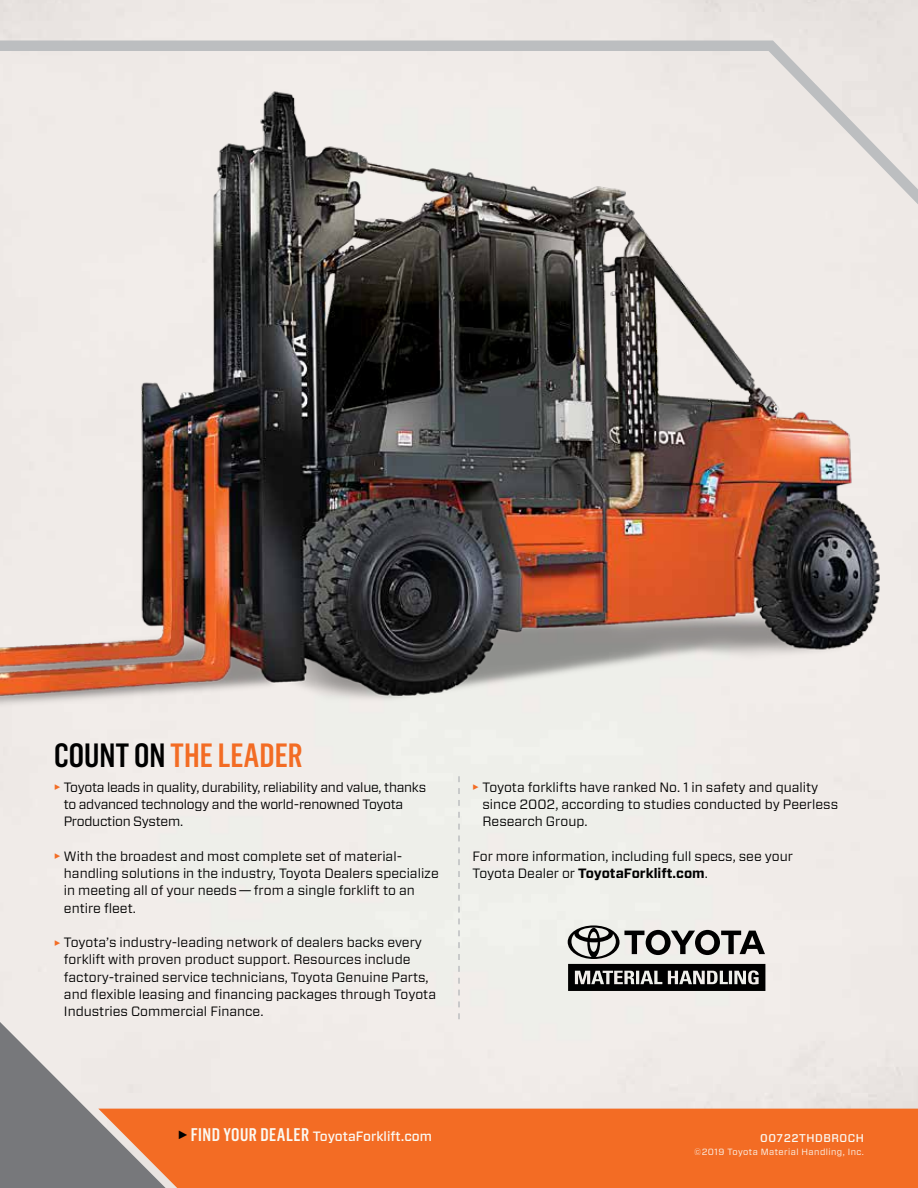
<style>
.page{position:relative;width:918px;height:1188px;background:#fff}
.page>*{position:absolute;margin:0;border:0;box-sizing:border-box;transform-origin:0 0}
.t1{font:500 33px "Flama Condensed";color:#f36c24}
.t2{font:13.5px/17.2px "Forza";color:#000}
.t3{font:13.5px/17.2px "Forza";letter-spacing:-.02em;color:#000}
.t4{font:500 13.5px "Forza";color:#fbf9f2}
.t5{font:500 11.25px "Forza";letter-spacing:.05em;color:#fbf9f2}
.t6{font:9px "Forza";letter-spacing:.05em;color:#fbf9f2}
.s1{color:#000}
.s2{font-family:"Flama Condensed";font-weight:500;font-size:16.5px;color:#f36c24}
.s3{font-weight:700}
.s4{font-family:"Flama Condensed";font-size:25.5px;color:#000}
.s5{font-family:"Flama Condensed";font-size:18px}
</style>
<div class="page">
<div style="left:166px;top:1109px;width:752px;height:79px;background:#f36c24"></div>
<svg style="left:0;top:1022px;width:166px;height:166px;background:#b2a6a0"></svg>
<img style="left:0;top:236px;width:908px;height:512px">
<svg style="left:0;top:35px;width:918px;height:201px;background:#d5d1ce"></svg>
<svg style="left:458px;top:776px;width:2px;height:243px"></svg>
<svg style="left:568px;top:925px;width:197px;height:66px;background:#7e7d7b"></svg>
<h1 class="t1" style="left:54px;top:735px;width:250px"><span class="s1">COUNT ON</span> THE LEADER</h1>
<p class="t3" style="left:64px;top:778px;width:364px;text-indent:-10px"><span class="s2">►</span> Toyota leads in quality, durability, reliability and value, thanks to advanced technology and the world-renowned Toyota<br>Production System.</p>
<p class="t2" style="left:64px;top:847px;width:376px;text-indent:-10px"><span class="s2">►</span> With the broadest and most complete set of material&shy;handling solutions in the industry, Toyota Dealers specialize in meeting all of your needs — from a single forklift to an entire fleet.</p>
<p class="t2" style="left:64px;top:934px;width:374px;text-indent:-10px"><span class="s2">►</span> Toyota’s industry-leading network of dealers backs every forklift with proven product support. Resources include factory-trained service technicians, Toyota Genuine Parts, and flexible leasing and financing packages through Toyota Industries Commercial Finance.</p>
<p class="t2" style="left:482px;top:778px;width:357px;text-indent:-10px"><span class="s2">►</span> Toyota forklifts have ranked No. 1 in safety and quality since 2002, according to studies conducted by Peerless<br>Research Group.</p>
<p class="t2" style="left:473px;top:847px;width:322px">For more information, including full specs, see your<br>Toyota Dealer or <span class="s3">ToyotaForklift.com</span>.</p>
<p class="t4" style="left:178px;top:1128px;width:256px"><span class="s4">►</span> <span class="s5">FIND YOUR DEALER</span> ToyotaForklift.com</p>
<p class="t5" style="left:760px;top:1130px;width:105px">00722THDBROCH</p>
<p class="t6" style="left:694px;top:1146px;width:171px">©2019 Toyota Material Handling, Inc.</p>
</div>
